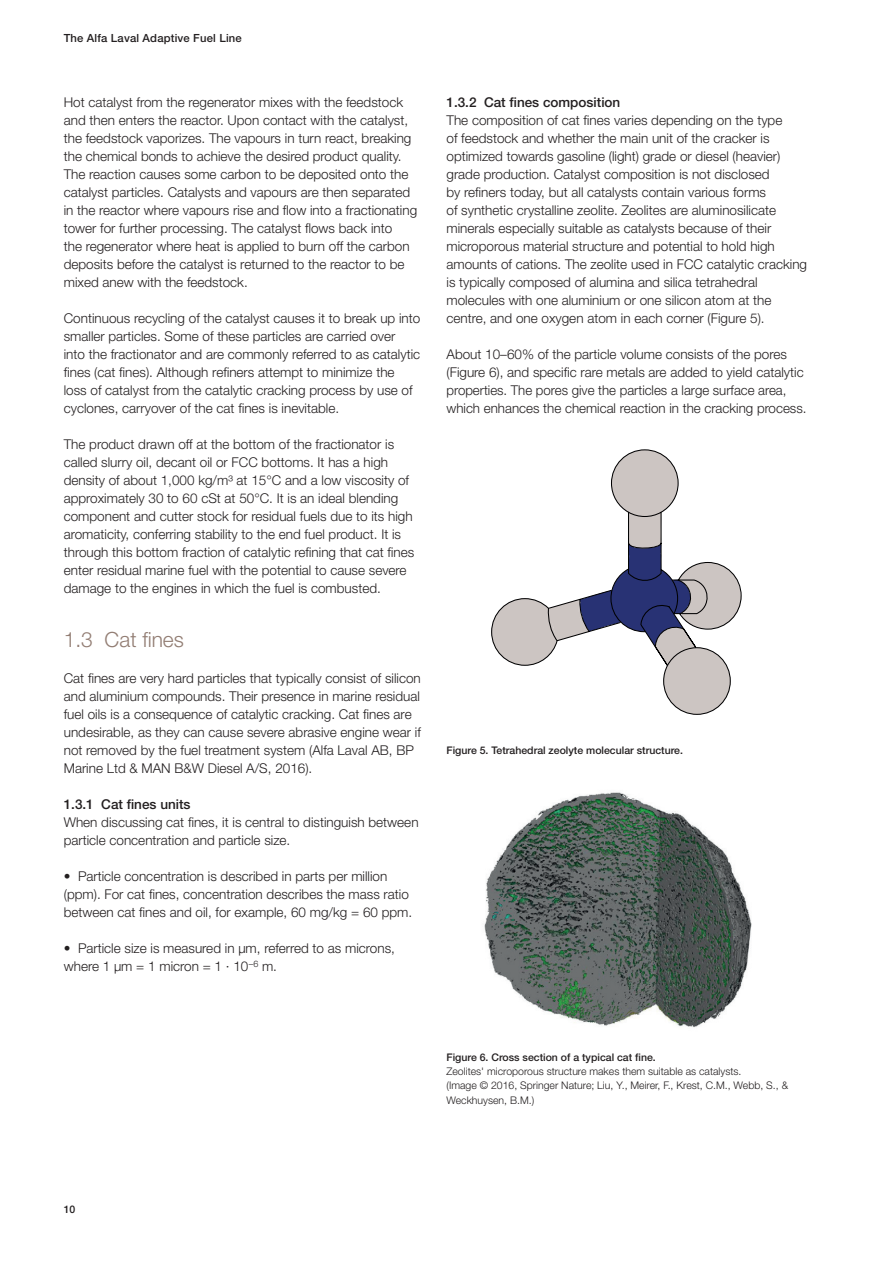
<style>
.page{position:relative;width:893px;height:1263px;background:#fff}
.page>*{position:absolute;margin:0;border:0;box-sizing:border-box;transform-origin:0 0}
.t1{font:300 21px "Helvetica Neue LT Std";color:#927d73}
.t2{font:300 13.5px/18px "Helvetica Neue LT Std";color:#231f20}
.t3{font:500 13.5px "Helvetica Neue LT Std";color:#231f20}
.t4{font:500 11.25px "Helvetica Neue LT Std";letter-spacing:.015em;color:#231f20}
.t5{font:300 10.5px/14.2px "Helvetica Neue LT Std";color:#231f20}
.t6{font:500 10.5px "Helvetica Neue LT Std";color:#231f20}
</style>
<div class="page">
<img style="left:484px;top:792px;width:268px;height:236px">
<svg style="left:491px;top:449px;width:251px;height:266px"></svg>
<p class="t4" style="left:64px;top:31px;width:179px">The Alfa Laval Adaptive Fuel Line</p>
<p class="t2" style="left:64px;top:93px;width:355px">Hot catalyst from the regenerator mixes with the feedstock and then enters the reactor. Upon contact with the catalyst, the feedstock vaporizes. The vapours in turn react, breaking the chemical bonds to achieve the desired product quality.<br>The reaction causes some carbon to be deposited onto the catalyst particles. Catalysts and vapours are then separated in the reactor where vapours rise and flow into a fractionating tower for further processing. The catalyst flows back into<br>the regenerator where heat is applied to burn off the carbon deposits before the catalyst is returned to the reactor to be mixed anew with the feedstock.</p>
<p class="t2" style="left:64px;top:309px;width:358px">Continuous recycling of the catalyst causes it to break up into smaller particles. Some of these particles are carried over<br>into the fractionator and are commonly referred to as catalytic fines (cat fines). Although refiners attempt to minimize the loss of catalyst from the catalytic cracking process by use of cyclones, carryover of the cat fines is inevitable.</p>
<p class="t2" style="left:64px;top:435px;width:352px">The product drawn off at the bottom of the fractionator is called slurry oil, decant oil or FCC bottoms. It has a high density of about 1,000 kg/m³ at 15°C and a low viscosity of approximately 30 to 60 cSt at 50°C. It is an ideal blending component and cutter stock for residual fuels due to its high aromaticity, conferring stability to the end fuel product. It is through this bottom fraction of catalytic refining that cat fines enter residual marine fuel with the potential to cause severe damage to the engines in which the fuel is combusted.</p>
<h1 class="t1" style="left:64px;top:627px;width:122px">1.3 Cat fines</h1>
<p class="t2" style="left:64px;top:669px;width:359px">Cat fines are very hard particles that typically consist of silicon and aluminium compounds. Their presence in marine residual fuel oils is a consequence of catalytic cracking. Cat fines are undesirable, as they can cause severe abrasive engine wear if not removed by the fuel treatment system (Alfa Laval AB, BP Marine Ltd &amp; MAN B&amp;W Diesel A/S, 2016).</p>
<p class="t3" style="left:64px;top:796px;width:128px">1.3.1 Cat fines units</p>
<p class="t2" style="left:64px;top:813px;width:356px">When discussing cat fines, it is central to distinguish between particle concentration and particle size.</p>
<p class="t2" style="left:64px;top:867px;width:350px">• Particle concentration is described in parts per million (ppm). For cat fines, concentration describes the mass ratio between cat fines and oil, for example, 60 mg/kg = 60 ppm.</p>
<p class="t2" style="left:64px;top:939px;width:333px">• Particle size is measured in µm, referred to as microns, where 1 µm = 1 micron = 1 · 10<sup>–6</sup> m.</p>
<p class="t3" style="left:446px;top:95px;width:175px">1.3.2 Cat fines composition</p>
<p class="t2" style="left:446px;top:111px;width:362px">The composition of cat fines varies depending on the type<br>of feedstock and whether the main unit of the cracker is optimized towards gasoline (light) grade or diesel (heavier) grade production. Catalyst composition is not disclosed<br>by refiners today, but all catalysts contain various forms<br>of synthetic crystalline zeolite. Zeolites are aluminosilicate minerals especially suitable as catalysts because of their microporous material structure and potential to hold high amounts of cations. The zeolite used in FCC catalytic cracking is typically composed of alumina and silica tetrahedral molecules with one aluminium or one silicon atom at the centre, and one oxygen atom in each corner (Figure 5).</p>
<p class="t2" style="left:446px;top:345px;width:362px">About 10–60% of the particle volume consists of the pores (Figure 6), and specific rare metals are added to yield catalytic properties. The pores give the particles a large surface area, which enhances the chemical reaction in the cracking process.</p>
<p class="t6" style="left:446px;top:744px;width:238px">Figure 5. Tetrahedral zeolyte molecular structure.</p>
<p class="t6" style="left:446px;top:1051px;width:211px">Figure 6. Cross section of a typical cat fine.</p>
<p class="t5" style="left:446px;top:1064px;width:343px">Zeolites' microporous structure makes them suitable as catalysts.<br>(Image © 2016, Springer Nature; Liu, Y., Meirer, F., Krest, C.M., Webb, S., &amp;<br>Weckhuysen, B.M.)</p>
<p class="t6" style="left:64px;top:1203px;width:13px">10</p>
</div>
